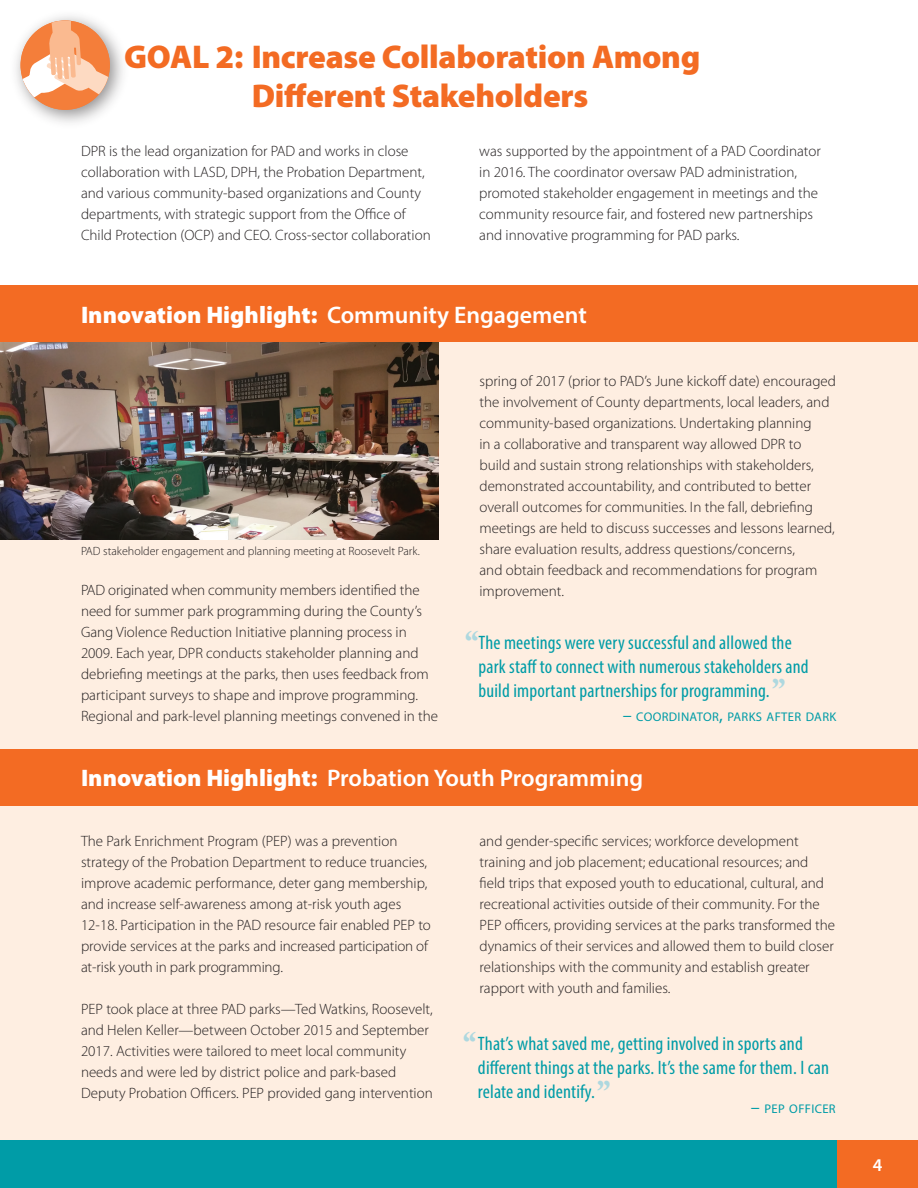
<style>
.page{position:relative;width:918px;height:1188px;background:#fff}
.page>*{position:absolute;margin:0;border:0;box-sizing:border-box;transform-origin:0 0}
.t1{font:700 45px "Garamond Three";color:#aed8df}
.Section_Head_w_o_Rul{font:900 33px/39px "Myriad Pro";letter-spacing:-.01em;color:#f36b23;text-align:center}
.Paragraph_Heads{font:600 24px "Myriad Pro";color:#fff}
.Paragraph_Heads-2{font:900 24px "Myriad Pro";color:#fff}
.PQ_-_sans_serif{font:condensed 19.5px/24px "Myriad Pro";letter-spacing:.01em;color:#009ca7}
.t2{font:600 18px "Myriad Pro";color:#fff}
.Text_-_Sans_serif{font:300 15px/21px "Myriad Pro";color:#231f20}
.PQ_source_-_sans_ser{font:12.6px "Myriad Pro";letter-spacing:.03em;color:#009ca7}
.photo_captions_-_san{font:300 12px "Myriad Pro";color:#231f20}
.s1{font-weight:600}
.s2{font-size:18px}
.s3{font-weight:900}
</style>
<div class="page">
<div style="left:0;top:287px;width:918px;height:859px;background:#feeee1"></div>
<img style="left:0;top:342px;width:439px;height:198px">
<div style="left:0;top:1141px;width:841px;height:47px;background:#009ca7"></div>
<div style="left:837px;top:1141px;width:81px;height:47px;background:#f36b23"></div>
<img style="left:16px;top:16px;width:107px;height:107px">
<svg style="left:21px;top:21px;width:89px;height:89px"></svg>
<div style="left:0;top:286px;width:918px;height:56px;background:#f36b23"></div>
<div style="left:0;top:749px;width:918px;height:56px;background:#f36b23"></div>
<p class="Section_Head_w_o_Rul" style="left:124px;top:37px;width:578px">GOAL 2: Increase Collaboration Among<br>Different Stakeholders</p>
<p class="Text_-_Sans_serif" style="left:81px;top:141px;width:351px">DPR is the lead organization for PAD and works in close collaboration with LASD, DPH, the Probation Department, and various community-based organizations and County departments, with strategic support from the Office of Child Protection (OCP) and CEO. Cross-sector collaboration</p>
<p class="Text_-_Sans_serif" style="left:479px;top:141px;width:343px">was supported by the appointment of a PAD Coordinator in 2016. The coordinator oversaw PAD administration, promoted stakeholder engagement in meetings and the community resource fair, and fostered new partnerships and innovative programming for PAD parks.</p>
<p class="Paragraph_Heads-2" style="left:81px;top:301px;width:508px">Innovation Highlight: <span class="s1">Community Engagement</span></p>
<p class="photo_captions_-_san" style="left:81px;top:544px;width:340px">PAD stakeholder engagement and planning meeting at Roosevelt Park.</p>
<p class="Text_-_Sans_serif" style="left:81px;top:580px;width:359px">PAD originated when community members identified the need for summer park programming during the County’s Gang Violence Reduction Initiative planning process in 2009. Each year, DPR conducts stakeholder planning and debriefing meetings at the parks, then uses feedback from participant surveys to shape and improve programming.<br>Regional and park-level planning meetings convened in the</p>
<p class="Text_-_Sans_serif" style="left:480px;top:370px;width:358px">spring of 2017 (prior to PAD’s June kickoff date) encouraged the involvement of County departments, local leaders, and community-based organizations. Undertaking planning<br>in a collaborative and transparent way allowed DPR to<br>build and sustain strong relationships with stakeholders, demonstrated accountability, and contributed to better overall outcomes for communities. In the fall, debriefing meetings are held to discuss successes and lessons learned, share evaluation results, address questions/concerns,<br>and obtain feedback and recommendations for program improvement.</p>
<p class="t1" style="left:464px;top:621px;width:18px">‘‘</p>
<p class="PQ_-_sans_serif" style="left:479px;top:630px;width:332px">The meetings were very successful and allowed the park staff to connect with numerous stakeholders and build important partnerships for programming.</p>
<p class="t1" style="left:770px;top:669px;width:18px">’’</p>
<p class="PQ_source_-_sans_ser" style="left:623px;top:709px;width:215px"><span class="s2">–</span> COORDINATOR<span class="s2">,</span> PARKS AFTER DARK</p>
<p class="Paragraph_Heads" style="left:81px;top:763px;width:564px"><span class="s3">Innovation Highlight:</span> Probation Youth Programming</p>
<p class="Text_-_Sans_serif" style="left:81px;top:831px;width:351px">The Park Enrichment Program (PEP) was a prevention strategy of the Probation Department to reduce truancies, improve academic performance, deter gang membership, and increase self-awareness among at-risk youth ages 12-18. Participation in the PAD resource fair enabled PEP to provide services at the parks and increased participation of at-risk youth in park programming.</p>
<p class="Text_-_Sans_serif" style="left:81px;top:999px;width:353px">PEP took place at three PAD parks—Ted Watkins, Roosevelt, and Helen Keller—between October 2015 and September 2017. Activities were tailored to meet local community needs and were led by district police and park-based Deputy Probation Officers. PEP provided gang intervention</p>
<p class="Text_-_Sans_serif" style="left:480px;top:831px;width:357px">and gender-specific services; workforce development training and job placement; educational resources; and field trips that exposed youth to educational, cultural, and recreational activities outside of their community. For the PEP officers, providing services at the parks transformed the dynamics of their services and allowed them to build closer relationships with the community and establish greater rapport with youth and families.</p>
<p class="t1" style="left:462px;top:1021px;width:18px">‘‘</p>
<p class="PQ_-_sans_serif" style="left:478px;top:1031px;width:353px">That’s what saved me, getting involved in sports and different things at the parks. It’s the same for them. I can relate and identify.</p>
<p class="t1" style="left:596px;top:1071px;width:18px">’’</p>
<p class="PQ_source_-_sans_ser" style="left:751px;top:1101px;width:86px"><span class="s2">–</span> PEP OFFICER</p>
<p class="t2" style="left:873px;top:1154px;width:11px">4</p>
</div>
